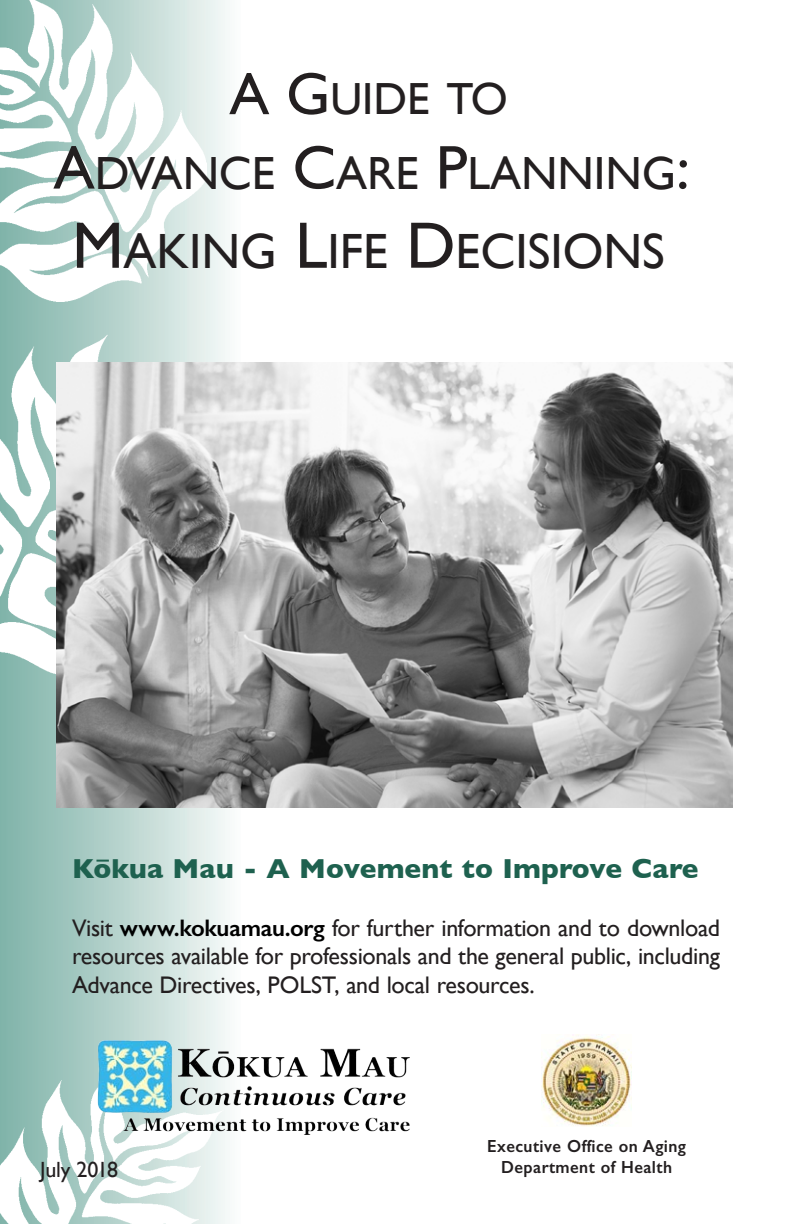
<style>
.page{position:relative;width:792px;height:1224px;background:#fff}
.page>*{position:absolute;margin:0;border:0;box-sizing:border-box;transform-origin:0 0}
.t1{font:49.6px "Gill Sans";color:#231f20}
.t2{font:46.4px "Gill Sans";color:#231f20}
.t3{font:45px "Gill Sans";color:#231f20}
.t4{font:700 28px "Gill Sans";letter-spacing:.005em;color:#1e614f}
.t5{font:24px/28.8px "Gill Sans";letter-spacing:-.015em;color:#231f20;text-align:justify}
.t6{font:22px "Gill Sans";letter-spacing:-.01em;color:#231f20}
.t7{font:600 17.6px "Gill Sans";letter-spacing:.025em;color:#231f20;scale:.95 1}
.s1{font-size:60px}
.s2{font-size:62px}
.s3{font-size:66px}
.s4{font-weight:600;color:#000}
</style>
<div class="page">
<div style="left:0;top:0;width:240px;height:1224px;background:linear-gradient(to right,#7cb1a6,#f7faf9)"></div>
<img style="left:0;top:1068px;width:228px;height:156px">
<img style="left:0;top:332px;width:221px;height:343px">
<img style="left:0;top:0;width:206px;height:302px">
<img style="left:56px;top:363px;width:677px;height:444px">
<img style="left:542px;top:1034px;width:90px;height:93px">
<img style="left:94px;top:1035px;width:316px;height:101px">
<svg style="left:96px;top:860px;width:13px;height:2px"></svg>
<p class="t3" style="left:229px;top:73px;width:280px"><span class="s1">A G</span>UIDE TO</p>
<p class="t2" style="left:53px;top:146px;width:638px"><span class="s2">A</span>DVANCE <span class="s2">C</span>ARE <span class="s2">P</span>LANNING<span class="s2">:</span></p>
<p class="t1" style="left:72px;top:222px;width:594px"><span class="s3">M</span>AKING <span class="s3">L</span>IFE <span class="s3">D</span>ECISIONS</p>
<p class="t4" style="left:72px;top:846px;width:628px">Kokua Mau - A Movement to Improve Care</p>
<p class="t5" style="left:72px;top:913px;width:649px">Visit <span class="s4">www.kokuamau.org</span> for further information and to download resources available for professionals and the general public, including Advance Directives, POLST, and local resources.</p>
<p class="t7" style="left:487px;top:1135px;width:211px">Executive Office on Aging</p>
<p class="t6" style="left:40px;top:1157px;width:79px">July 2018</p>
<p class="t7" style="left:501px;top:1156px;width:181px">Department of Health</p>
</div>
